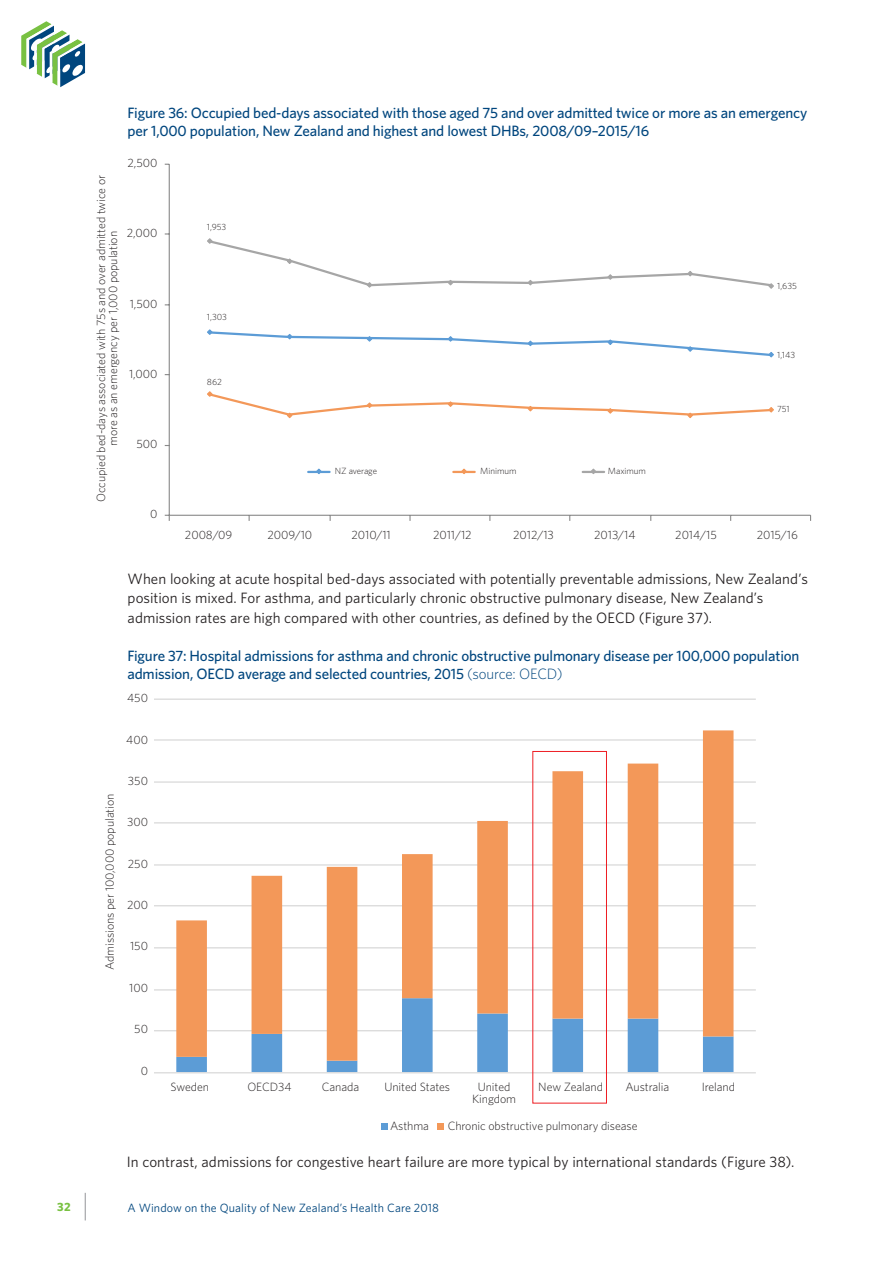
<style>
.page{position:relative;width:893px;height:1263px;background:#fff}
.page>*{position:absolute;margin:0;border:0;box-sizing:border-box;transform-origin:0 0}
.t1{font:15px/19.5px "Whitney";letter-spacing:.005em;color:#231f20}
.t2{font:500 15px/18px "Whitney";letter-spacing:-.01em;color:#00467e}
.t3{font:300 12px/12px "Whitney";letter-spacing:-.005em;color:#231f20;text-align:center}
.t4{font:12px "Whitney";letter-spacing:.01em;color:#00467e}
.t5{font:700 12px "Whitney";color:#79c142}
.t6{font:300 9px "Whitney";letter-spacing:-.005em;color:#231f20}
.s1{font-weight:300}
</style>
<div class="page">
<svg style="left:85px;top:1193px;width:1px;height:27px"></svg>
<svg style="left:21px;top:21px;width:65px;height:67px"></svg>
<hr style="left:169px;top:164px;width:1px;height:351px;background:#8a8a8a">
<hr style="left:169px;top:515px;width:641px;height:1px;background:#8a8a8a">
<svg style="left:165px;top:515px;width:5px;height:6px"></svg>
<svg style="left:207px;top:329px;width:567px;height:29px"></svg>
<svg style="left:207px;top:391px;width:567px;height:28px"></svg>
<svg style="left:207px;top:238px;width:567px;height:51px"></svg>
<hr style="left:308px;top:471px;width:22px;height:2px;background:#5c9cd6">
<svg style="left:315px;top:468px;width:8px;height:6px"></svg>
<hr style="left:453px;top:471px;width:22px;height:2px;background:#f39859">
<svg style="left:460px;top:468px;width:8px;height:6px"></svg>
<hr style="left:583px;top:471px;width:21px;height:2px;background:#a6a6a6">
<svg style="left:590px;top:468px;width:7px;height:6px"></svg>
<hr style="left:154px;top:698px;width:602px;height:2px;background:#d9d9d9">
<hr style="left:154px;top:739px;width:602px;height:2px;background:#d9d9d9">
<hr style="left:154px;top:781px;width:602px;height:2px;background:#d9d9d9">
<hr style="left:154px;top:822px;width:602px;height:1px;background:#d9d9d9">
<hr style="left:154px;top:864px;width:602px;height:1px;background:#d9d9d9">
<hr style="left:154px;top:905px;width:602px;height:1px;background:#d9d9d9">
<hr style="left:154px;top:947px;width:602px;height:1px;background:#d9d9d9">
<hr style="left:154px;top:989px;width:602px;height:1px;background:#d9d9d9">
<hr style="left:154px;top:1030px;width:602px;height:1px;background:#d9d9d9">
<svg style="left:176px;top:1061px;width:557px;height:11px"></svg>
<svg style="left:176px;top:730px;width:557px;height:331px"></svg>
<hr style="left:154px;top:1072px;width:602px;height:1px;background:#d9d9d9">
<svg style="left:382px;top:1123px;width:6px;height:6px"></svg>
<svg style="left:438px;top:1123px;width:6px;height:6px"></svg>
<div style="left:533px;top:751px;width:74px;height:352px;border:1px solid #ee1d23"></div>
<p class="t2" style="left:128px;top:104px;width:681px">Figure 36: Occupied bed-days associated with those aged 75 and over admitted twice or more as an emergency per 1,000 population, New Zealand and highest and lowest DHBs, 2008/09–2015/16</p>
<p class="t3" style="left:95px;top:502px;width:328px;rotate:-90deg">Occupied bed-days associated with 75s and over admitted twice or more as an emergency per 1,000 population</p>
<p class="t3" style="left:128px;top:157px;width:31px">2,500</p>
<p class="t3" style="left:127px;top:227px;width:32px">2,000</p>
<p class="t3" style="left:130px;top:297px;width:29px">1,500</p>
<p class="t3" style="left:129px;top:367px;width:30px">1,000</p>
<p class="t3" style="left:136px;top:437px;width:23px">500</p>
<p class="t3" style="left:150px;top:508px;width:9px">0</p>
<p class="t6" style="left:207px;top:221px;width:21px">1,953</p>
<p class="t6" style="left:207px;top:311px;width:22px">1,303</p>
<p class="t6" style="left:207px;top:376px;width:16px">862</p>
<p class="t6" style="left:335px;top:465px;width:44px">NZ average</p>
<p class="t6" style="left:480px;top:465px;width:38px">Minimum</p>
<p class="t6" style="left:608px;top:465px;width:39px">Maximum</p>
<p class="t6" style="left:777px;top:280px;width:21px">1,635</p>
<p class="t6" style="left:777px;top:349px;width:19px">1,143</p>
<p class="t6" style="left:777px;top:403px;width:14px">751</p>
<p class="t3" style="left:185px;top:529px;width:49px">2008/09</p>
<p class="t3" style="left:268px;top:529px;width:46px">2009/10</p>
<p class="t3" style="left:352px;top:529px;width:41px">2010/11</p>
<p class="t3" style="left:433px;top:529px;width:40px">2011/12</p>
<p class="t3" style="left:513px;top:529px;width:42px">2012/13</p>
<p class="t3" style="left:594px;top:529px;width:43px">2013/14</p>
<p class="t3" style="left:675px;top:529px;width:43px">2014/15</p>
<p class="t3" style="left:757px;top:529px;width:43px">2015/16</p>
<p class="t1" style="left:128px;top:568px;width:682px">When looking at acute hospital bed-days associated with potentially preventable admissions, New Zealand’s position is mixed. For asthma, and particularly chronic obstructive pulmonary disease, New Zealand’s admission rates are high compared with other countries, as defined by the OECD (Figure 37).</p>
<p class="t2" style="left:127px;top:646px;width:674px">Figure 37: Hospital admissions for asthma and chronic obstructive pulmonary disease per 100,000 population admission, OECD average and selected countries, 2015 <span class="s1">(source: OECD)</span></p>
<p class="t3" style="left:127px;top:692px;width:22px">450</p>
<p class="t3" style="left:126px;top:733px;width:23px">400</p>
<p class="t3" style="left:103px;top:970px;width:178px;rotate:-90deg">Admissions per 100,000 population</p>
<p class="t3" style="left:128px;top:774px;width:22px">350</p>
<p class="t3" style="left:127px;top:816px;width:22px">300</p>
<p class="t3" style="left:128px;top:857px;width:22px">250</p>
<p class="t3" style="left:127px;top:898px;width:23px">200</p>
<p class="t3" style="left:130px;top:940px;width:19px">150</p>
<p class="t3" style="left:129px;top:981px;width:20px">100</p>
<p class="t3" style="left:134px;top:1022px;width:15px">50</p>
<p class="t3" style="left:141px;top:1064px;width:9px">0</p>
<p class="t3" style="left:171px;top:1081px;width:40px">Sweden</p>
<p class="t3" style="left:247px;top:1081px;width:46px">OECD34</p>
<p class="t3" style="left:322px;top:1081px;width:39px">Canada</p>
<p class="t3" style="left:384px;top:1081px;width:67px">United States</p>
<p class="t3" style="left:472px;top:1081px;width:46px">United<br>Kingdom</p>
<p class="t3" style="left:538px;top:1081px;width:66px">New Zealand</p>
<p class="t3" style="left:625px;top:1081px;width:45px">Australia</p>
<p class="t3" style="left:702px;top:1081px;width:35px">Ireland</p>
<p class="t3" style="left:448px;top:1120px;width:191px">Chronic obstructive pulmonary disease</p>
<p class="t3" style="left:390px;top:1120px;width:40px">Asthma</p>
<p class="t1" style="left:127px;top:1152px;width:669px">In contrast, admissions for congestive heart failure are more typical by international standards (Figure 38).</p>
<p class="t5" style="left:57px;top:1199px;width:15px">32</p>
<p class="t4" style="left:128px;top:1199px;width:313px">A Window on the Quality of New Zealand’s Health Care 2018</p>
</div>
